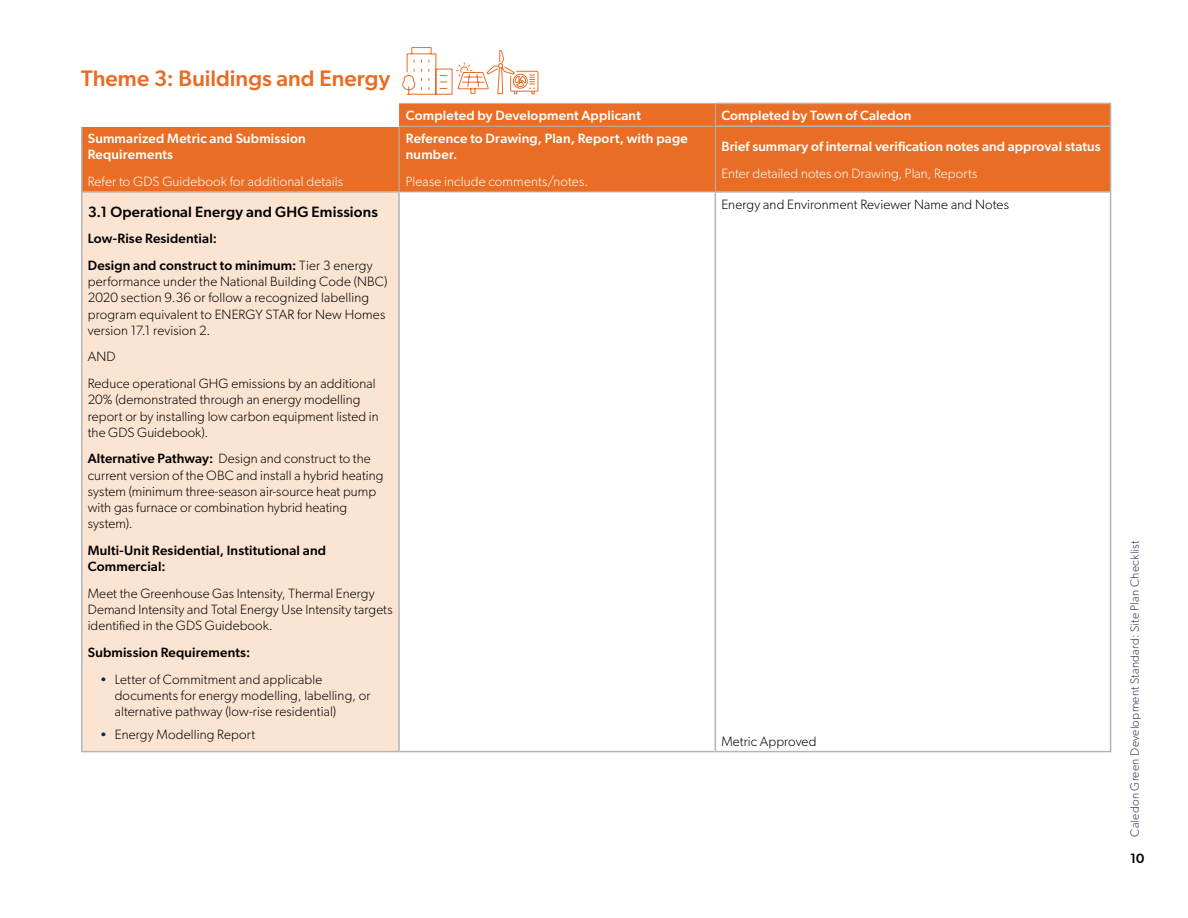
<style>
.page{position:relative;width:1188px;height:918px;background:#fff}
.page>*{position:absolute;margin:0;border:0;box-sizing:border-box;transform-origin:0 0}
.Body{font:500 22.5px "Gibson";letter-spacing:.005em;color:#e96c24}
.Body-2{font:500 15px "Gibson";letter-spacing:.01em;color:#000}
.Body-3{font:300 13.5px/16.2px "Gibson";letter-spacing:.01em;color:#000}
.Body-4{font:500 13.5px/16.2px "Gibson";letter-spacing:.01em;color:#fff}
.Body-5{font:300 13.5px "Gibson";letter-spacing:.01em;color:#fff}
.Body-6{font:500 13.5px/16.2px "Gibson";letter-spacing:.015em;color:#000}
.t1{font:300 12px "Gibson";letter-spacing:.02em;color:#303c53}
.s1{font-weight:500}
.s2{font-family:"Arial";font-weight:700;color:#072b49}
</style>
<div class="page">
<svg style="left:82px;top:104px;width:1028px;height:88px;background:#ea7835"></svg>
<div style="left:82px;top:192px;width:317px;height:560px;background:#fce4d3"></div>
<hr style="left:399px;top:103px;width:317px;height:1px;background:#b5b5b6">
<svg style="left:715px;top:104px;width:1px;height:22px"></svg>
<hr style="left:399px;top:126px;width:317px;height:1px;background:#b5b5b6">
<hr style="left:399px;top:126px;width:1px;height:65px;background:#b5b5b6">
<hr style="left:715px;top:126px;width:1px;height:65px;background:#b5b5b6">
<hr style="left:400px;top:192px;width:315px;height:1px;background:#b5b5b6">
<hr style="left:716px;top:103px;width:395px;height:1px;background:#b5b5b6">
<svg style="left:1110px;top:104px;width:1px;height:21px"></svg>
<hr style="left:81px;top:127px;width:1px;height:64px;background:#b5b5b6">
<hr style="left:716px;top:125px;width:395px;height:2px;background:#b5b5b6">
<hr style="left:1110px;top:127px;width:1px;height:64px;background:#b5b5b6">
<hr style="left:81px;top:191px;width:319px;height:2px;background:#b5b5b6">
<hr style="left:715px;top:191px;width:396px;height:2px;background:#b5b5b6">
<hr style="left:81px;top:193px;width:1px;height:558px;background:#b5b5b6">
<hr style="left:398px;top:193px;width:2px;height:558px;background:#b5b5b6">
<hr style="left:715px;top:193px;width:1px;height:558px;background:#b5b5b6">
<hr style="left:1110px;top:193px;width:1px;height:558px;background:#b5b5b6">
<hr style="left:81px;top:751px;width:318px;height:1px;background:#b5b5b6">
<hr style="left:399px;top:751px;width:316px;height:1px;background:#b5b5b6">
<hr style="left:715px;top:751px;width:396px;height:1px;background:#b5b5b6">
<hr style="left:81px;top:125px;width:318px;height:2px;background:#fff">
<svg style="left:402px;top:47px;width:137px;height:48px"></svg>
<p class="Body" style="left:81px;top:65px;width:311px">Theme 3: Buildings and Energy</p>
<p class="Body-4" style="left:88px;top:130px;width:220px">Summarized Metric and Submission<br>Requirements</p>
<p class="Body-5" style="left:88px;top:173px;width:257px">Refer to GDS Guidebook for additional details</p>
<p class="Body-2" style="left:88px;top:202px;width:292px">3.1 Operational Energy and GHG Emissions</p>
<p class="Body-6" style="left:88px;top:230px;width:131px">Low-Rise Residential:</p>
<p class="Body-3" style="left:88px;top:257px;width:301px"><span class="s1">Design and construct to minimum:</span> Tier 3 energy performance under the National Building Code (NBC)<br>2020 section 9.36 or follow a recognized labelling program equivalent to ENERGY STAR for New Homes version 17.1 revision 2.</p>
<p class="Body-3" style="left:88px;top:349px;width:29px">AND</p>
<p class="Body-3" style="left:88px;top:375px;width:292px">Reduce operational GHG emissions by an additional 20% (demonstrated through an energy modelling report or by installing low carbon equipment listed in the GDS Guidebook).</p>
<p class="Body-3" style="left:88px;top:451px;width:297px"><span class="s1">Alternative Pathway:</span> Design and construct to the current version of the OBC and install a hybrid heating system (minimum three-season air-source heat pump with gas furnace or combination hybrid heating system).</p>
<p class="Body-6" style="left:88px;top:542px;width:240px">Multi-Unit Residential, Institutional and<br>Commercial:</p>
<p class="Body-3" style="left:88px;top:585px;width:306px">Meet the Greenhouse Gas Intensity, Thermal Energy<br>Demand Intensity and Total Energy Use Intensity targets identified in the GDS Guidebook.</p>
<p class="Body-6" style="left:88px;top:644px;width:164px">Submission Requirements:</p>
<p class="Body-3" style="left:115px;top:671px;width:257px;text-indent:-14px"><span class="s2">•</span> Letter of Commitment and applicable documents for energy modelling, labelling, or alternative pathway (low-rise residential)</p>
<p class="Body-3" style="left:101px;top:726px;width:156px"><span class="s2">•</span> Energy Modelling Report</p>
<p class="Body-4" style="left:406px;top:107px;width:237px">Completed by Development Applicant</p>
<p class="Body-4" style="left:721px;top:107px;width:191px">Completed by Town of Caledon</p>
<p class="Body-4" style="left:406px;top:130px;width:284px">Reference to Drawing, Plan, Report, with page number.</p>
<p class="Body-5" style="left:406px;top:173px;width:184px">Please include comments/notes.</p>
<p class="Body-4" style="left:721px;top:138px;width:381px">Brief summary of internal verification notes and approval status</p>
<p class="Body-5" style="left:721px;top:165px;width:258px">Enter detailed notes on Drawing, Plan, Reports</p>
<p class="Body-3" style="left:721px;top:196px;width:289px">Energy and Environment Reviewer Name and Notes</p>
<p class="Body-3" style="left:721px;top:733px;width:97px">Metric Approved</p>
<p class="t1" style="left:1128px;top:837px;width:298px;rotate:-90deg">Caledon Green Development Standard: Site Plan Checklist</p>
<p class="Body-6" style="left:1130px;top:849px;width:16px">10</p>
</div>
